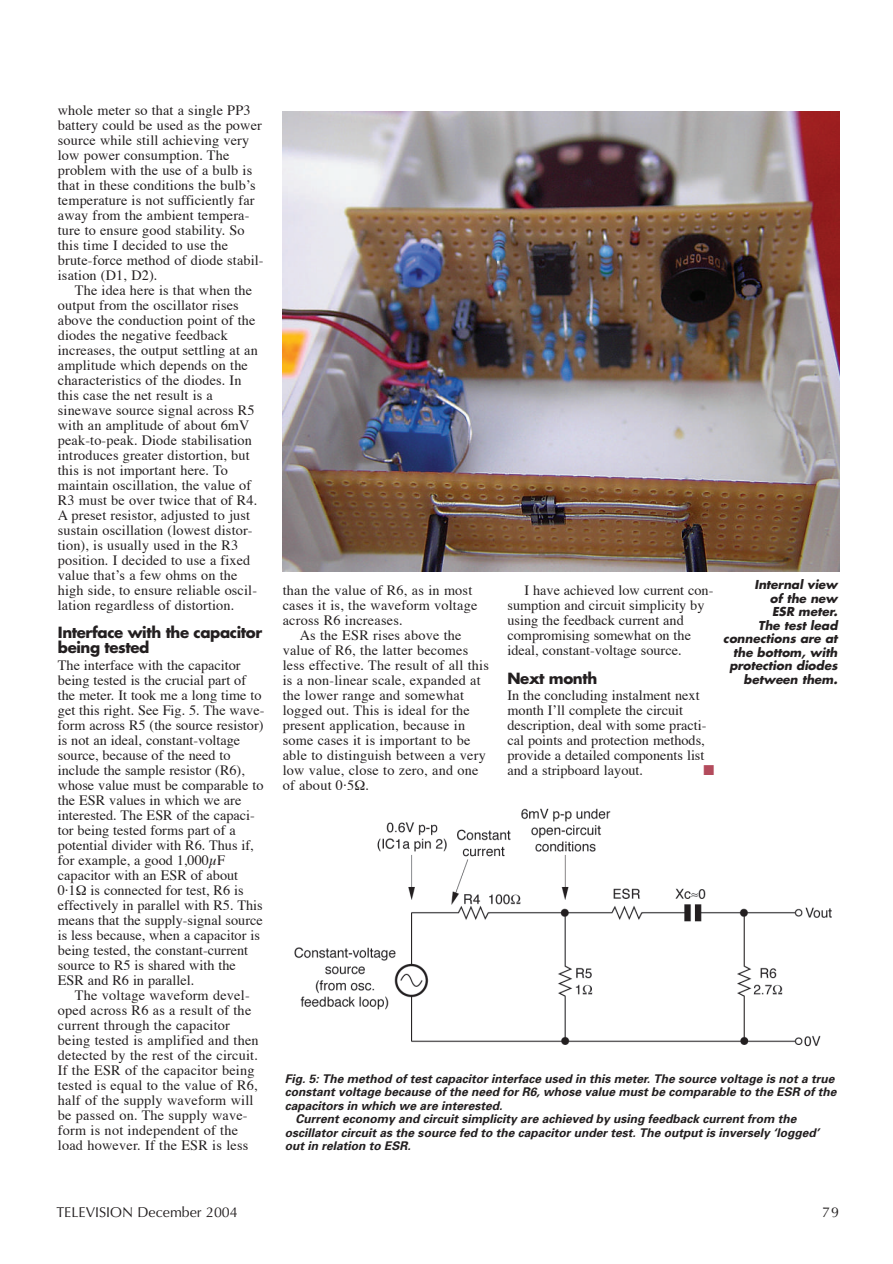
<style>
.page{position:relative;width:893px;height:1264px;background:#fff}
.page>*{position:absolute;margin:0;border:0;box-sizing:border-box;transform-origin:0 0}
.t1{font:700 15px/15px "Futura";letter-spacing:-.03em;color:#231f20}
.t2{font:14.25px/15px "Times";letter-spacing:.01em;color:#231f20}
.t3{font:14.25px "Optima";color:#231f20}
.t4{font:14.25px "Zapf Dingbats";color:#b34b5c}
.t5{font:italic 700 12px "Univers";color:#231f20}
.t6{font:italic 700 12px/13.5px "Futura";color:#231f20;text-align:right}
</style>
<div class="page">
<img style="left:282px;top:111px;width:558px;height:936px">
<svg style="left:355px;top:780px;width:10px;height:10px"></svg>
<p class="t2" style="left:58px;top:104px;width:207px">whole meter so that a single PP3 battery could be used as the power source while still achieving very low power consumption. The problem with the use of a bulb is that in these conditions the bulb’s temperature is not sufficiently far away from the ambient tempera&shy;ture to ensure good stability. So this time I decided to use the brute-force method of diode stabil&shy;isation (D1, D2).</p>
<p class="t2" style="left:58px;top:284px;width:201px;text-indent:17px">The idea here is that when the output from the oscillator rises above the conduction point of the diodes the negative feedback increases, the output settling at an amplitude which depends on the characteristics of the diodes. In this case the net result is a sinewave source signal across R5 with an amplitude of about 6mV peak-to-peak. Diode stabilisation introduces greater distortion, but this is not important here. To maintain oscillation, the value of<br>R3 must be over twice that of R4.<br>A preset resistor, adjusted to just sustain oscillation (lowest distor&shy;tion), is usually used in the R3 position. I decided to use a fixed value that’s a few ohms on the high side, to ensure reliable oscil&shy;lation regardless of distortion.</p>
<p class="t1" style="left:58px;top:626px;width:206px">Interface with the capacitor being tested</p>
<p class="t2" style="left:58px;top:659px;width:208px">The interface with the capacitor being tested is the crucial part of the meter. It took me a long time to get this right. See Fig. 5. The wave&shy;form across R5 (the source resistor) is not an ideal, constant-voltage source, because of the need to include the sample resistor (R6), whose value must be comparable to the ESR values in which we are interested. The ESR of the capaci&shy;tor being tested forms part of a potential divider with R6. Thus if, for example, a good 1,000µF capacitor with an ESR of about<br>0·1 is connected for test, R6 is effectively in parallel with R5. This means that the supply-signal source is less because, when a capacitor is being tested, the constant-current source to R5 is shared with the<br>ESR and R6 in parallel.</p>
<p class="t2" style="left:58px;top:989px;width:202px;text-indent:17px">The voltage waveform devel&shy;oped across R6 as a result of the current through the capacitor being tested is amplified and then detected by the rest of the circuit.<br>If the ESR of the capacitor being tested is equal to the value of R6, half of the supply waveform will be passed on. The supply wave&shy;form is not independent of the load however. If the ESR is less</p>
<p class="t2" style="left:283px;top:584px;width:196px">than the value of R6, as in most cases it is, the waveform voltage across R6 increases.</p>
<p class="t2" style="left:283px;top:629px;width:208px;text-indent:17px">As the ESR rises above the value of R6, the latter becomes less effective. The result of all this is a non-linear scale, expanded at the lower range and somewhat logged out. This is ideal for the present application, because in some cases it is important to be able to distinguish between a very low value, close to zero, and one of about 0·5 .</p>
<p class="t2" style="left:507px;top:584px;width:207px;text-indent:17px">I have achieved low current con&shy;sumption and circuit simplicity by using the feedback current and compromising somewhat on the ideal, constant-voltage source.</p>
<p class="t1" style="left:507px;top:671px;width:91px">Next month</p>
<p class="t2" style="left:507px;top:689px;width:200px">In the concluding instalment next month I’ll complete the circuit description, deal with some practi&shy;cal points and protection methods, provide a detailed components list and a stripboard layout.</p>
<p class="t4" style="left:703px;top:763px;width:12px">■</p>
<p class="t6" style="left:723px;top:579px;width:116px">Internal view<br>of the new<br>ESR meter.<br>The test lead connections are at the bottom, with protection diodes between them.</p>
<p class="t5" style="left:285px;top:1074px;width:551px">Fig. 5: The method of test capacitor interface used in this meter. The source voltage is not a true</p>
<p class="t5" style="left:285px;top:1087px;width:553px">constant voltage because of the need for R6, whose value must be comparable to the ESR of the</p>
<p class="t5" style="left:285px;top:1101px;width:219px">capacitors in which we are interested.</p>
<p class="t5" style="left:295px;top:1114px;width:502px">Current economy and circuit simplicity are achieved by using feedback current from the</p>
<p class="t5" style="left:285px;top:1128px;width:536px">oscillator circuit as the source fed to the capacitor under test. The output is inversely ‘logged’</p>
<p class="t5" style="left:285px;top:1141px;width:128px">out in relation to ESR.</p>
<p class="t3" style="left:56px;top:1206px;width:183px">TELEVISION December 2004</p>
<p class="t3" style="left:822px;top:1206px;width:18px">79</p>
</div>
